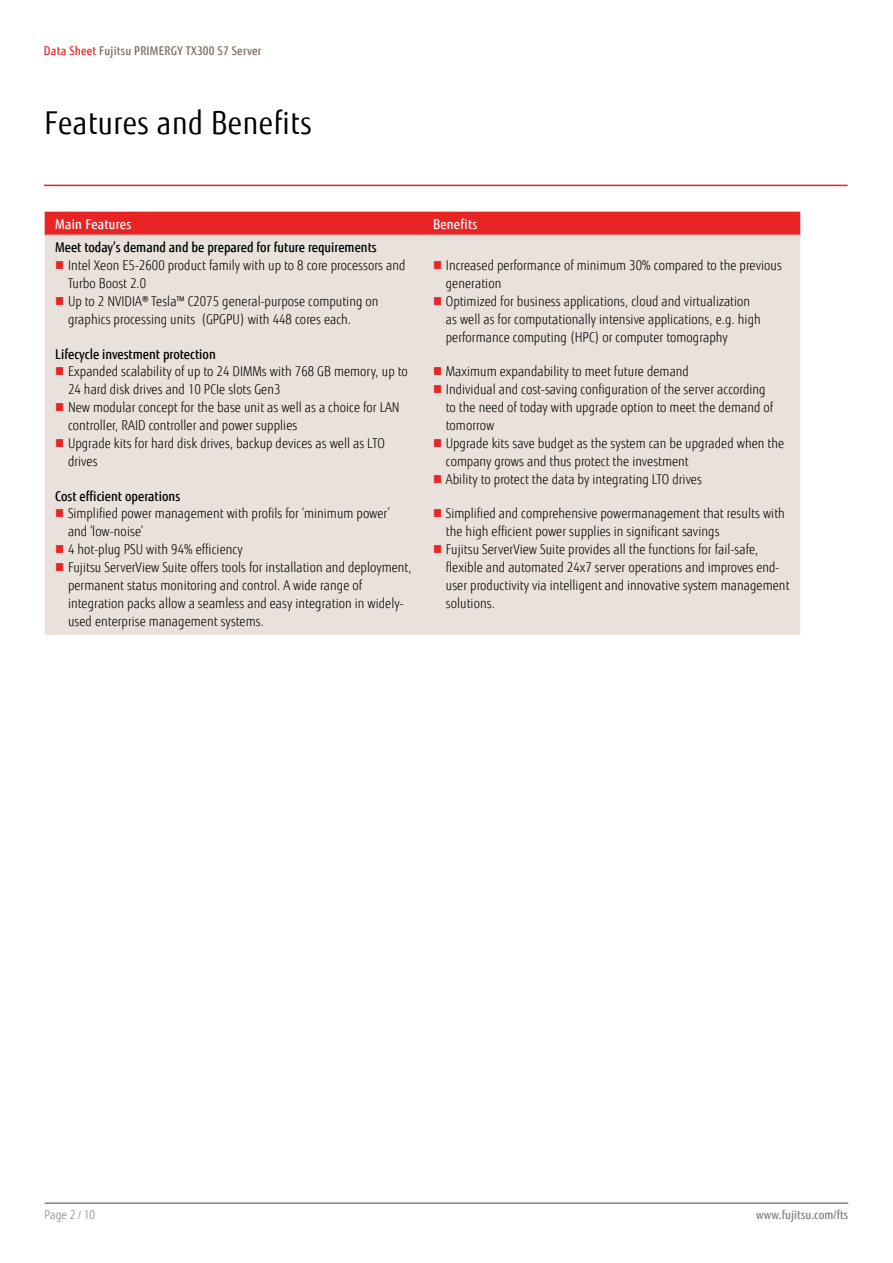
<style>
.page{position:relative;width:893px;height:1263px;background:#fff}
.page>*{position:absolute;margin:0;border:0;box-sizing:border-box;transform-origin:0 0}
.t1{font:31.5px "Fujitsu Sans";letter-spacing:.02em;color:#000;scale:.9 1}
.t2{font:300 13.5px/18px "Fujitsu Sans";letter-spacing:.005em;color:#000;scale:.9 1}
.t3{font:500 13.5px "Fujitsu Sans";color:#000;scale:.9 1}
.t4{font:500 13.5px "Fujitsu Sans";letter-spacing:.02em;color:#fff;scale:.9 1}
.t5{font:500 12px "Fujitsu Sans";letter-spacing:.02em;color:#79695e;scale:.9 1}
.t6{font:500 12px "Fujitsu Sans";letter-spacing:.005em;color:#818280;scale:.9 1}
.t7{font:300 12px "Fujitsu Sans";letter-spacing:.005em;color:#818280;scale:.9 1}
.s1{color:#e92425}
</style>
<div class="page">
<hr style="left:45px;top:1202px;width:803px;height:2px;background:#818280">
<div style="left:45px;top:212px;width:755px;height:22px;background:#e92425"></div>
<div style="left:45px;top:236px;width:755px;height:399px;background:#e9e1db"></div>
<hr style="left:45px;top:234px;width:377px;height:2px;background:#c9bbb0">
<hr style="left:422px;top:234px;width:378px;height:2px;background:#c9bbb0">
<hr style="left:44px;top:185px;width:804px;height:1px;background:#ed1d24">
<svg style="left:56px;top:261px;width:7px;height:8px"></svg>
<svg style="left:56px;top:297px;width:7px;height:8px"></svg>
<svg style="left:434px;top:261px;width:7px;height:8px"></svg>
<svg style="left:434px;top:297px;width:7px;height:8px"></svg>
<svg style="left:56px;top:367px;width:7px;height:8px"></svg>
<svg style="left:56px;top:403px;width:7px;height:8px"></svg>
<svg style="left:56px;top:439px;width:7px;height:8px"></svg>
<svg style="left:434px;top:367px;width:7px;height:8px"></svg>
<svg style="left:434px;top:385px;width:7px;height:8px"></svg>
<svg style="left:434px;top:439px;width:7px;height:8px"></svg>
<svg style="left:434px;top:475px;width:7px;height:8px"></svg>
<svg style="left:56px;top:509px;width:7px;height:8px"></svg>
<svg style="left:56px;top:545px;width:7px;height:8px"></svg>
<svg style="left:56px;top:563px;width:7px;height:8px"></svg>
<svg style="left:434px;top:509px;width:7px;height:8px"></svg>
<svg style="left:434px;top:545px;width:7px;height:8px"></svg>
<p class="t5" style="left:44px;top:43px;width:243px"><span class="s1">Data Sheet</span> Fujitsu PRIMERGY TX300 S7 Server</p>
<h1 class="t1" style="left:45px;top:104px;width:298px">Features and Benefits</h1>
<p class="t4" style="left:55px;top:216px;width:86px">Main Features</p>
<p class="t4" style="left:433px;top:216px;width:51px">Benefits</p>
<p class="t3" style="left:55px;top:239px;width:359px">Meet today’s demand and be prepared for future requirements</p>
<p class="t2" style="left:68px;top:256px;width:376px">Intel Xeon E5-2600 product family with up to 8 core processors and Turbo Boost 2.0<br>Up to 2 NVIDIA® Tesla™ C2075 general-purpose computing on graphics processing units (GPGPU) with 448 cores each.</p>
<p class="t2" style="left:446px;top:256px;width:375px">Increased performance of minimum 30% compared to the previous generation<br>Optimized for business applications, cloud and virtualization<br>as well as for computationally intensive applications, e.g. high performance computing (HPC) or computer tomography</p>
<p class="t3" style="left:55px;top:346px;width:180px">Lifecycle investment protection</p>
<p class="t2" style="left:68px;top:362px;width:379px">Expanded scalability of up to 24 DIMMs with 768 GB memory, up to 24 hard disk drives and 10 PCIe slots Gen3<br>New modular concept for the base unit as well as a choice for LAN controller, RAID controller and power supplies<br>Upgrade kits for hard disk drives, backup devices as well as LTO drives</p>
<p class="t2" style="left:446px;top:362px;width:378px">Maximum expandability to meet future demand<br>Individual and cost-saving configuration of the server according<br>to the need of today with upgrade option to meet the demand of tomorrow<br>Upgrade kits save budget as the system can be upgraded when the company grows and thus protect the investment<br>Ability to protect the data by integrating LTO drives</p>
<p class="t3" style="left:55px;top:488px;width:140px">Cost efficient operations</p>
<p class="t2" style="left:68px;top:505px;width:383px">Simplified power management with profils for ‘minimum power’ and ‘low-noise’<br>4 hot-plug PSU with 94% efficiency<br>Fujitsu ServerView Suite offers tools for installation and deployment, permanent status monitoring and control. A wide range of integration packs allow a seamless and easy integration in widely&shy;used enterprise management systems.</p>
<p class="t2" style="left:446px;top:505px;width:383px">Simplified and comprehensive powermanagement that results with the high efficient power supplies in significant savings<br>Fujitsu ServerView Suite provides all the functions for fail-safe, flexible and automated 24x7 server operations and improves end&shy;user productivity via intelligent and innovative system management solutions.</p>
<p class="t7" style="left:45px;top:1208px;width:58px">Page 2 / 10</p>
<p class="t6" style="left:756px;top:1208px;width:104px">www.fujitsu.com/fts</p>
</div>
